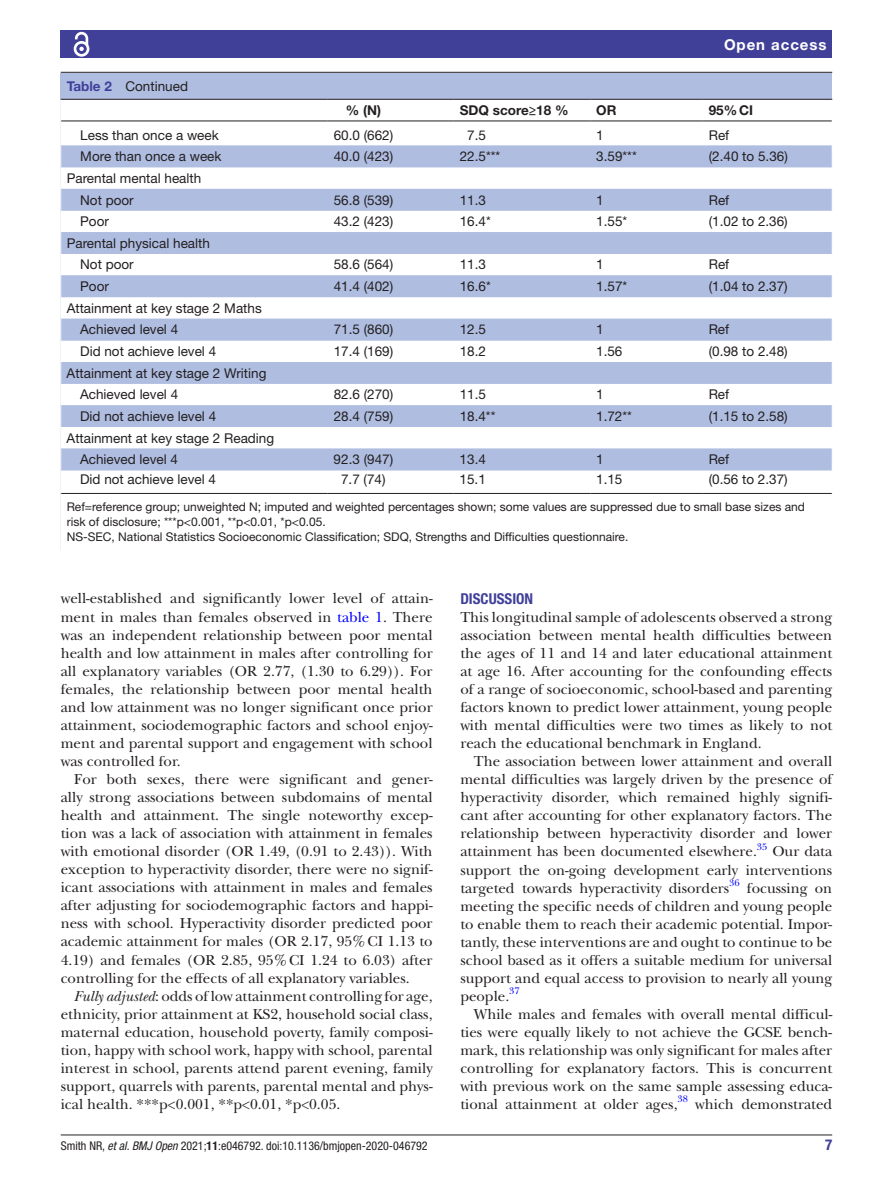
<style>
.page{position:relative;width:893px;height:1191px;background:#fff}
.page>*{position:absolute;margin:0;border:0;box-sizing:border-box;transform-origin:0 0}
.t1{font:15px/18px "New Baskerville";color:#231f20;text-align:justify}
.t2{font:700 condensed 15px "Helvetica Neue LT Std";color:#414099}
.t3{font:700 15px "Helvetica Neue LT Std";letter-spacing:.065em;color:#fff}
.t4{font:13.5px/21.6px "Helvetica Neue LT Std";color:#231f20}
.t5{font:700 13.5px "Helvetica Neue LT Std";color:#231f20}
.t6{font:12px/15px "Helvetica Neue LT Std";color:#231f20}
.t7{font:condensed 12px "Helvetica Neue LT Std";color:#231f20}
.t8{font:9.9px "New Baskerville";color:#00f}
.s1{font-weight:700;color:#414099}
.s2{color:#00f}
.s3{font-style:italic}
.s4{font-weight:700}
</style>
<div class="page">
<hr style="left:61px;top:1134px;width:771px;height:1px;background:#231f20">
<div style="left:61px;top:31px;width:771px;height:27px;background:#414099"></div>
<svg style="left:73px;top:31px;width:17px;height:26px"></svg>
<svg style="left:61px;top:120px;width:771px;height:373px"></svg>
<svg style="left:61px;top:146px;width:771px;height:324px;fill:#afbde1"></svg>
<hr style="left:61px;top:99px;width:267px;height:1px;background:#231f20">
<hr style="left:61px;top:121px;width:267px;height:1px;background:#231f20">
<hr style="left:328px;top:99px;width:126px;height:1px;background:#231f20">
<hr style="left:328px;top:121px;width:126px;height:1px;background:#231f20">
<hr style="left:454px;top:99px;width:136px;height:1px;background:#231f20">
<hr style="left:454px;top:121px;width:136px;height:1px;background:#231f20">
<hr style="left:590px;top:99px;width:113px;height:1px;background:#231f20">
<hr style="left:590px;top:121px;width:113px;height:1px;background:#231f20">
<hr style="left:703px;top:99px;width:129px;height:1px;background:#231f20">
<hr style="left:703px;top:121px;width:129px;height:1px;background:#231f20">
<hr style="left:328px;top:493px;width:126px;height:1px;background:#231f20">
<hr style="left:454px;top:493px;width:136px;height:1px;background:#231f20">
<hr style="left:590px;top:493px;width:113px;height:1px;background:#231f20">
<hr style="left:703px;top:493px;width:129px;height:1px;background:#231f20">
<hr style="left:61px;top:493px;width:267px;height:1px;background:#231f20">
<svg style="left:60px;top:100px;width:1px;height:393px"></svg>
<div style="left:61px;top:73px;width:771px;height:18px;background:#afbde1"></div>
<hr style="left:61px;top:72px;width:771px;height:1px;background:#231f20">
<p class="t4" style="left:67px;top:75px;width:123px"><span class="s1">Table 2</span> Continued</p>
<p class="t3" style="left:724px;top:35px;width:104px">Open access</p>
<p class="t5" style="left:346px;top:102px;width:37px">% (N)</p>
<p class="t5" style="left:460px;top:102px;width:110px">SDQ score≥18 %</p>
<p class="t5" style="left:596px;top:102px;width:22px">OR</p>
<p class="t5" style="left:709px;top:102px;width:46px">95%CI</p>
<p class="t4" style="left:80px;top:124px;width:140px">Less than once a week</p>
<p class="t4" style="left:334px;top:124px;width:61px">60.0 (662)</p>
<p class="t4" style="left:467px;top:124px;width:20px">7.5</p>
<p class="t4" style="left:596px;top:124px;width:9px">1</p>
<p class="t4" style="left:709px;top:124px;width:22px">Ref</p>
<p class="t4" style="left:80px;top:145px;width:143px">More than once a week</p>
<p class="t4" style="left:334px;top:145px;width:61px">40.0 (423)</p>
<p class="t4" style="left:460px;top:145px;width:42px">22.5***</p>
<p class="t4" style="left:596px;top:145px;width:42px">3.59***</p>
<p class="t4" style="left:709px;top:145px;width:81px">(2.40 to 5.36)</p>
<p class="t4" style="left:80px;top:167px;width:123px;text-indent:-14px">Parental mental health<br>Not poor</p>
<p class="t4" style="left:334px;top:189px;width:61px">56.8 (539)</p>
<p class="t4" style="left:460px;top:189px;width:28px">11.3</p>
<p class="t4" style="left:596px;top:189px;width:9px">1</p>
<p class="t4" style="left:709px;top:189px;width:22px">Ref</p>
<p class="t4" style="left:80px;top:210px;width:30px">Poor</p>
<p class="t4" style="left:334px;top:210px;width:61px">43.2 (423)</p>
<p class="t4" style="left:460px;top:210px;width:33px">16.4*</p>
<p class="t4" style="left:596px;top:210px;width:33px">1.55*</p>
<p class="t4" style="left:709px;top:210px;width:81px">(1.02 to 2.36)</p>
<p class="t4" style="left:80px;top:232px;width:131px;text-indent:-14px">Parental physical health<br>Not poor</p>
<p class="t4" style="left:334px;top:254px;width:61px">58.6 (564)</p>
<p class="t4" style="left:460px;top:254px;width:28px">11.3</p>
<p class="t4" style="left:596px;top:254px;width:9px">1</p>
<p class="t4" style="left:709px;top:254px;width:22px">Ref</p>
<p class="t4" style="left:80px;top:275px;width:30px">Poor</p>
<p class="t4" style="left:334px;top:275px;width:61px">41.4 (402)</p>
<p class="t4" style="left:460px;top:275px;width:33px">16.6*</p>
<p class="t4" style="left:596px;top:275px;width:33px">1.57*</p>
<p class="t4" style="left:709px;top:275px;width:81px">(1.04 to 2.37)</p>
<p class="t4" style="left:80px;top:297px;width:183px;text-indent:-14px">Attainment at key stage 2 Maths<br>Achieved level 4</p>
<p class="t4" style="left:334px;top:319px;width:61px">71.5 (860)</p>
<p class="t4" style="left:460px;top:319px;width:28px">12.5</p>
<p class="t4" style="left:596px;top:319px;width:9px">1</p>
<p class="t4" style="left:709px;top:319px;width:22px">Ref</p>
<p class="t4" style="left:80px;top:340px;width:138px">Did not achieve level 4</p>
<p class="t4" style="left:334px;top:340px;width:61px">17.4 (169)</p>
<p class="t4" style="left:460px;top:340px;width:28px">18.2</p>
<p class="t4" style="left:596px;top:340px;width:28px">1.56</p>
<p class="t4" style="left:709px;top:340px;width:81px">(0.98 to 2.48)</p>
<p class="t4" style="left:80px;top:362px;width:188px;text-indent:-14px">Attainment at key stage 2 Writing<br>Achieved level 4</p>
<p class="t4" style="left:334px;top:383px;width:61px">82.6 (270)</p>
<p class="t4" style="left:460px;top:383px;width:28px">11.5</p>
<p class="t4" style="left:596px;top:383px;width:9px">1</p>
<p class="t4" style="left:709px;top:383px;width:22px">Ref</p>
<p class="t4" style="left:80px;top:405px;width:138px">Did not achieve level 4</p>
<p class="t4" style="left:334px;top:405px;width:61px">28.4 (759)</p>
<p class="t4" style="left:460px;top:405px;width:37px">18.4**</p>
<p class="t4" style="left:596px;top:405px;width:37px">1.72**</p>
<p class="t4" style="left:709px;top:405px;width:81px">(1.15 to 2.58)</p>
<p class="t4" style="left:80px;top:427px;width:196px;text-indent:-14px">Attainment at key stage 2 Reading<br>Achieved level 4</p>
<p class="t4" style="left:334px;top:448px;width:61px">92.3 (947)</p>
<p class="t4" style="left:460px;top:448px;width:28px">13.4</p>
<p class="t4" style="left:596px;top:448px;width:9px">1</p>
<p class="t4" style="left:709px;top:448px;width:22px">Ref</p>
<p class="t4" style="left:80px;top:469px;width:138px">Did not achieve level 4</p>
<p class="t4" style="left:341px;top:469px;width:46px">7.7 (74)</p>
<p class="t4" style="left:460px;top:469px;width:28px">15.1</p>
<p class="t4" style="left:596px;top:469px;width:28px">1.15</p>
<p class="t4" style="left:709px;top:469px;width:81px">(0.56 to 2.37)</p>
<p class="t6" style="left:67px;top:499px;width:740px">Ref=reference group; unweighted N; imputed and weighted percentages shown; some values are suppressed due to small base sizes and risk of disclosure; ***p&lt;0.001, **p&lt;0.01, *p&lt;0.05.<br>NS-SEC, National Statistics Socioeconomic Classification; SDQ, Strengths and Difficulties questionnaire.</p>
<p class="t1" style="left:61px;top:589px;width:373px">well-established and significantly lower level of attain&shy;ment in males than females observed in <span class="s2">table 1</span>. There was an independent relationship between poor mental health and low attainment in males after controlling for all explanatory variables (OR 2.77, (1.30 to 6.29)). For females, the relationship between poor mental health and low attainment was no longer significant once prior attainment, sociodemographic factors and school enjoy&shy;ment and parental support and engagement with school was controlled for.</p>
<p class="t1" style="left:61px;top:770px;width:373px;text-indent:14px">For both sexes, there were significant and gener&shy;ally strong associations between subdomains of mental health and attainment. The single noteworthy excep&shy;tion was a lack of association with attainment in females with emotional disorder (OR 1.49, (0.91 to 2.43)). With exception to hyperactivity disorder, there were no signif&shy;icant associations with attainment in males and females after adjusting for sociodemographic factors and happi&shy;ness with school. Hyperactivity disorder predicted poor academic attainment for males (OR 2.17, 95%CI 1.13 to 4.19) and females (OR 2.85, 95%CI 1.24 to 6.03) after controlling for the effects of all explanatory variables.</p>
<p class="t1" style="left:61px;top:986px;width:373px;text-indent:14px"><span class="s3">Fully adjusted</span>: odds of low attainment controlling for age, ethnicity, prior attainment at KS2, household social class, maternal education, household poverty, family composi&shy;tion, happy with school work, happy with school, parental interest in school, parents attend parent evening, family support, quarrels with parents, parental mental and phys&shy;ical health. ***p&lt;0.001, **p&lt;0.01, *p&lt;0.05.</p>
<p class="t2" style="left:460px;top:589px;width:74px">DISCUSSION</p>
<p class="t1" style="left:460px;top:608px;width:373px">This longitudinal sample of adolescents observed a strong association between mental health difficulties between the ages of 11 and 14 and later educational attainment at age 16. After accounting for the confounding effects of a range of socioeconomic, school-based and parenting factors known to predict lower attainment, young people with mental difficulties were two times as likely to not reach the educational benchmark in England.</p>
<p class="t1" style="left:460px;top:752px;width:373px;text-indent:13px">The association between lower attainment and overall mental difficulties was largely driven by the presence of hyperactivity disorder, which remained highly signifi&shy;cant after accounting for other explanatory factors. The relationship between hyperactivity disorder and lower attainment has been documented elsewhere.<sup>35</sup> Our data support the on-going development early interventions targeted towards hyperactivity disorders</p>
<p class="t8" style="left:729px;top:876px;width:12px">36</p>
<p class="t1" style="left:460px;top:878px;width:373px;text-indent:287px">focussing on meeting the specific needs of children and young people to enable them to reach their academic potential. Impor&shy;tantly, these interventions are and ought to continue to be school based as it offers a suitable medium for universal support and equal access to provision to nearly all young people.</p>
<p class="t8" style="left:509px;top:985px;width:12px">37</p>
<p class="t1" style="left:460px;top:1005px;width:373px;text-indent:14px">While males and females with overall mental difficul&shy;ties were equally likely to not achieve the GCSE bench&shy;mark, this relationship was only significant for males after controlling for explanatory factors. This is concurrent with previous work on the same sample assessing educa&shy;tional attainment at older ages,</p>
<p class="t8" style="left:678px;top:1093px;width:12px">38</p>
<p class="t1" style="left:695px;top:1095px;width:138px">which demonstrated</p>
<p class="t7" style="left:61px;top:1138px;width:368px">Smith NR, <span class="s3">et al</span>. <span class="s3">BMJ Open</span> 2021;<span class="s4">11</span>:e046792. doi:10.1136/bmjopen-2020-046792</p>
<p class="t2" style="left:825px;top:1135px;width:9px">7</p>
</div>
